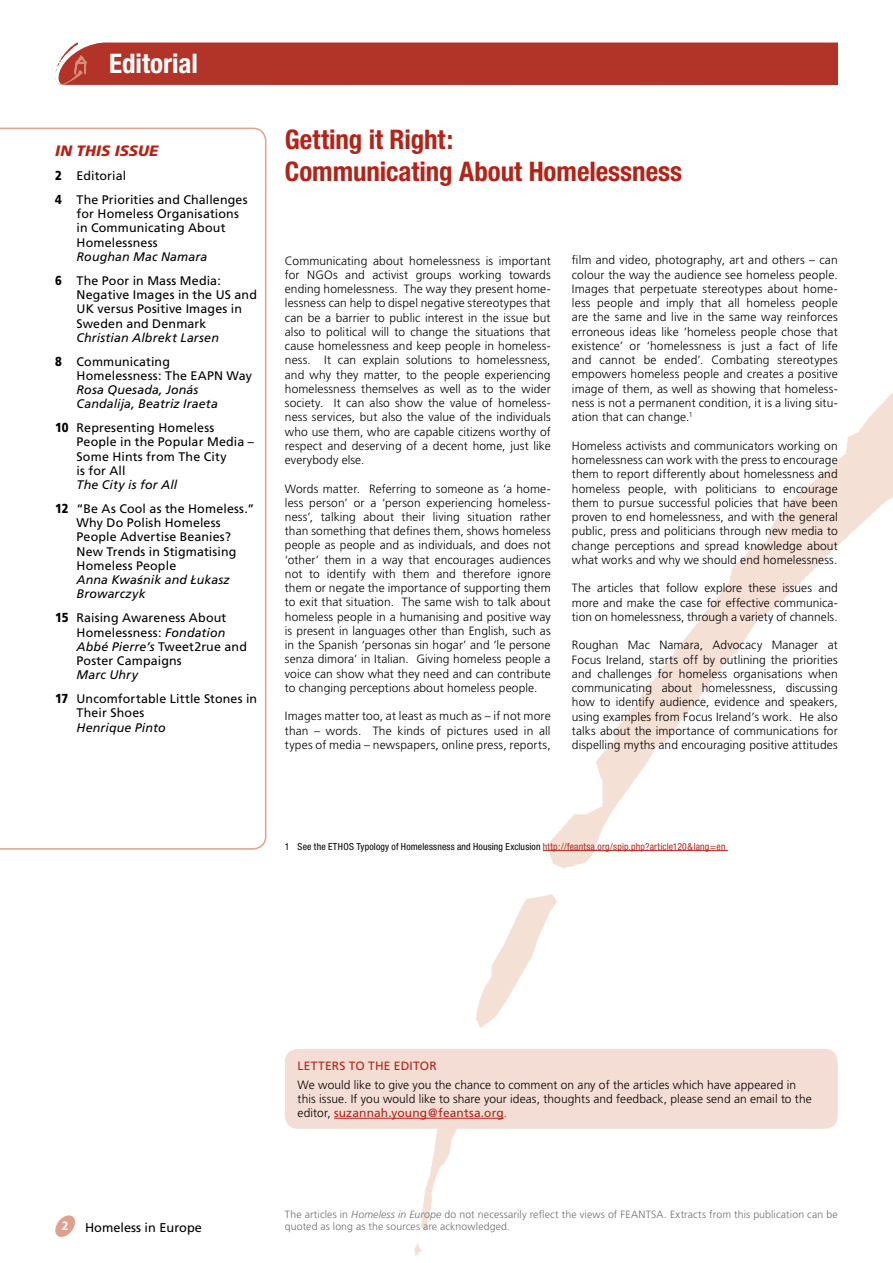
<style>
.page{position:relative;width:893px;height:1263px;background:#fff}
.page>*{position:absolute;margin:0;border:0;box-sizing:border-box;transform-origin:0 0}
.t1{font:700 condensed 27px/32.2px "Helvetica Neue";letter-spacing:-.005em;color:#b32317}
.t2{font:700 condensed 27px "Helvetica Neue";color:#fff}
.t3{font:italic 900 15px "Frutiger";color:#b32317}
.t4{font:12.75px "Frutiger";color:#000}
.t5{font:12.45px/14.2px "Frutiger";letter-spacing:.015em;color:#000}
.t6{font:italic 12.45px/23.9px "Frutiger";letter-spacing:.01em;color:#000}
.t7{font:300 12px/14.2px "Frutiger";letter-spacing:.005em;color:#000;text-align:justify}
.t8{font:12px "Frutiger";letter-spacing:.015em;color:#b32317}
.t9{font:700 12px "Frutiger";color:#fff}
.t10{font:300 10.5px/12px "Frutiger";letter-spacing:.015em;color:#6d6e71}
.t11{font:condensed 9.75px "Helvetica Neue";letter-spacing:.015em;color:#000}
.s1{font-weight:900;font-size:13.05px}
.s2{font-style:italic}
.s3{font-weight:900;font-style:normal;font-size:13.05px}
.s4{font-style:normal}
.s5{font-family:"Proxima Nova";font-weight:600;font-style:italic}
.s6{color:#b32317}
.s7{font-weight:400;color:#b32317}
</style>
<div class="page">
<svg style="left:55px;top:1215px;width:20px;height:22px"></svg>
<img style="left:414px;top:392px;width:479px;height:864px">
<div style="left:55px;top:43px;width:783px;height:42px;background:#b23428"></div>
<svg style="left:0;top:128px;width:266px;height:722px"></svg>
<hr style="left:543px;top:850px;width:185px;height:1px;background:#b32317">
<div style="left:285px;top:1049px;width:553px;height:80px;background:#f3ddd4;border-radius:13px"></div>
<hr style="left:334px;top:1118px;width:170px;height:1px;background:#b32317">
<h1 class="t2" style="left:109px;top:48px;width:90px">Editorial</h1>
<p class="t3" style="left:55px;top:142px;width:104px">IN THIS ISSUE</p>
<p class="t5" style="left:55px;top:164px;width:194px;line-height:23.9px"><span class="s1">2</span> Editorial<br><span class="s1">4</span> The Priorities and Challenges</p>
<p class="t5" style="left:77px;top:207px;width:164px">for Homeless Organisations in Communicating About<br>Homelessness</p>
<p class="t5" style="left:55px;top:245px;width:167px;line-height:23.9px;text-align:center"><span class="s2">Roughan Mac Namara<br></span><span class="s1">6</span> The Poor in Mass Media:</p>
<p class="t5" style="left:77px;top:287px;width:182px">Negative Images in the US and<br>UK versus Positive Images in<br>Sweden and Denmark</p>
<p class="t6" style="left:55px;top:325px;width:165px;text-indent:21px">Christian Albrekt Larsen<br><span class="s3">8</span> <span class="s4">Communicating</span></p>
<p class="t5" style="left:77px;top:368px;width:177px">Homelessness: The EAPN Way</p>
<p class="t6" style="left:77px;top:383px;width:143px;line-height:14.2px">Rosa Quesada, Jonás<br>Candalija, Beatriz Iraeta</p>
<p class="t5" style="left:77px;top:421px;width:179px;text-indent:-21px"><span class="s1">10</span> Representing Homeless<br>People in the Popular Media –<br>Some Hints from The City<br>is for All</p>
<p class="t5" style="left:55px;top:473px;width:201px;line-height:23.9px;text-indent:21px"><span class="s2">The City is for All<br></span><span class="s1">12</span> “Be As Cool as the Homeless.”</p>
<p class="t5" style="left:77px;top:516px;width:161px">Why Do Polish Homeless<br>People Advertise Beanies?<br>New Trends in Stigmatising<br>Homeless People<br><span class="s2">Anna Kwa</span><span class="s5">ś</span><span class="s2">nik and Łukasz<br>Browarczyk</span></p>
<p class="t5" style="left:77px;top:611px;width:172px;text-indent:-21px"><span class="s1">15</span> Raising Awareness About<br>Homelessness: <span class="s2">Fondation<br>Abbé Pierre’s</span> Tweet2rue and<br>Poster Campaigns</p>
<p class="t5" style="left:55px;top:663px;width:203px;line-height:23.9px;text-indent:21px"><span class="s2">Marc Uhry<br></span><span class="s1">17</span> Uncomfortable Little Stones in</p>
<p class="t5" style="left:77px;top:706px;width:69px">Their Shoes</p>
<p class="t6" style="left:77px;top:715px;width:91px">Henrique Pinto</p>
<h1 class="t1" style="left:285px;top:122px;width:399px">Getting it Right:<br>Communicating About Homelessness</h1>
<p class="t7" style="left:285px;top:253px;width:267px">Communicating about homelessness is important for NGOs and activist groups working towards ending homelessness. The way they present home&shy;lessness can help to dispel negative stereotypes that can be a barrier to public interest in the issue but also to political will to change the situations that cause homelessness and keep people in homeless&shy;ness. It can explain solutions to homelessness, and why they matter, to the people experiencing homelessness themselves as well as to the wider society. It can also show the value of homeless&shy;ness services, but also the value of the individuals who use them, who are capable citizens worthy of respect and deserving of a decent home, just like everybody else.</p>
<p class="t7" style="left:285px;top:481px;width:267px">Words matter. Referring to someone as ‘a home&shy;less person’ or a ‘person experiencing homeless&shy;ness’, talking about their living situation rather than something that defines them, shows homeless people as people and as individuals, and does not ‘other’ them in a way that encourages audiences not to identify with them and therefore ignore them or negate the importance of supporting them to exit that situation. The same wish to talk about homeless people in a humanising and positive way is present in languages other than English, such as in the Spanish ‘personas sin hogar’ and ‘le persone senza dimora’ in Italian. Giving homeless people a voice can show what they need and can contribute to changing perceptions about homeless people.</p>
<p class="t7" style="left:285px;top:709px;width:267px">Images matter too, at least as much as – if not more than – words. The kinds of pictures used in all types of media – newspapers, online press, reports,</p>
<p class="t7" style="left:572px;top:253px;width:267px">film and video, photography, art and others – can colour the way the audience see homeless people.<br>Images that perpetuate stereotypes about home&shy;less people and imply that all homeless people are the same and live in the same way reinforces erroneous ideas like ‘homeless people chose that existence’ or ‘homelessness is just a fact of life and cannot be ended’. Combating stereotypes empowers homeless people and creates a positive image of them, as well as showing that homeless&shy;ness is not a permanent condition, it is a living situ&shy;ation that can change.<sup>1</sup></p>
<p class="t7" style="left:572px;top:438px;width:267px">Homeless activists and communicators working on homelessness can work with the press to encourage them to report differently about homelessness and homeless people, with politicians to encourage them to pursue successful policies that have been proven to end homelessness, and with the general public, press and politicians through new media to change perceptions and spread knowledge about what works and why we should end homelessness.</p>
<p class="t7" style="left:572px;top:581px;width:267px">The articles that follow explore these issues and more and make the case for effective communica&shy;tion on homelessness, through a variety of channels.</p>
<p class="t7" style="left:572px;top:638px;width:267px">Roughan Mac Namara, Advocacy Manager at Focus Ireland, starts off by outlining the priorities and challenges for homeless organisations when communicating about homelessness, discussing how to identify audience, evidence and speakers, using examples from Focus Ireland’s work. He also talks about the importance of communications for dispelling myths and encouraging positive attitudes</p>
<p class="t11" style="left:285px;top:840px;width:442px">1 See the ETHOS Typology of Homelessness and Housing Exclusion <span class="s6">http://feantsa.org/spip.php?article120&amp;lang=en</span></p>
<p class="t9" style="left:62px;top:1219px;width:8px">2</p>
<p class="t4" style="left:85px;top:1220px;width:118px">Homeless in Europe</p>
<p class="t8" style="left:298px;top:1059px;width:141px">LETTERS TO THE EDITOR</p>
<p class="t7" style="left:298px;top:1077px;width:516px;text-align:left">We would like to give you the chance to comment on any of the articles which have appeared in this issue. If you would like to share your ideas, thoughts and feedback, please send an email to the editor, <span class="s7">suzannah.young@feantsa.org</span><span class="s6">.</span></p>
<p class="t10" style="left:285px;top:1208px;width:554px">The articles in <span class="s2">Homeless in Europe</span> do not necessarily reflect the views of FEANTSA. Extracts from this publication can be quoted as long as the sources are acknowledged.</p>
</div>
